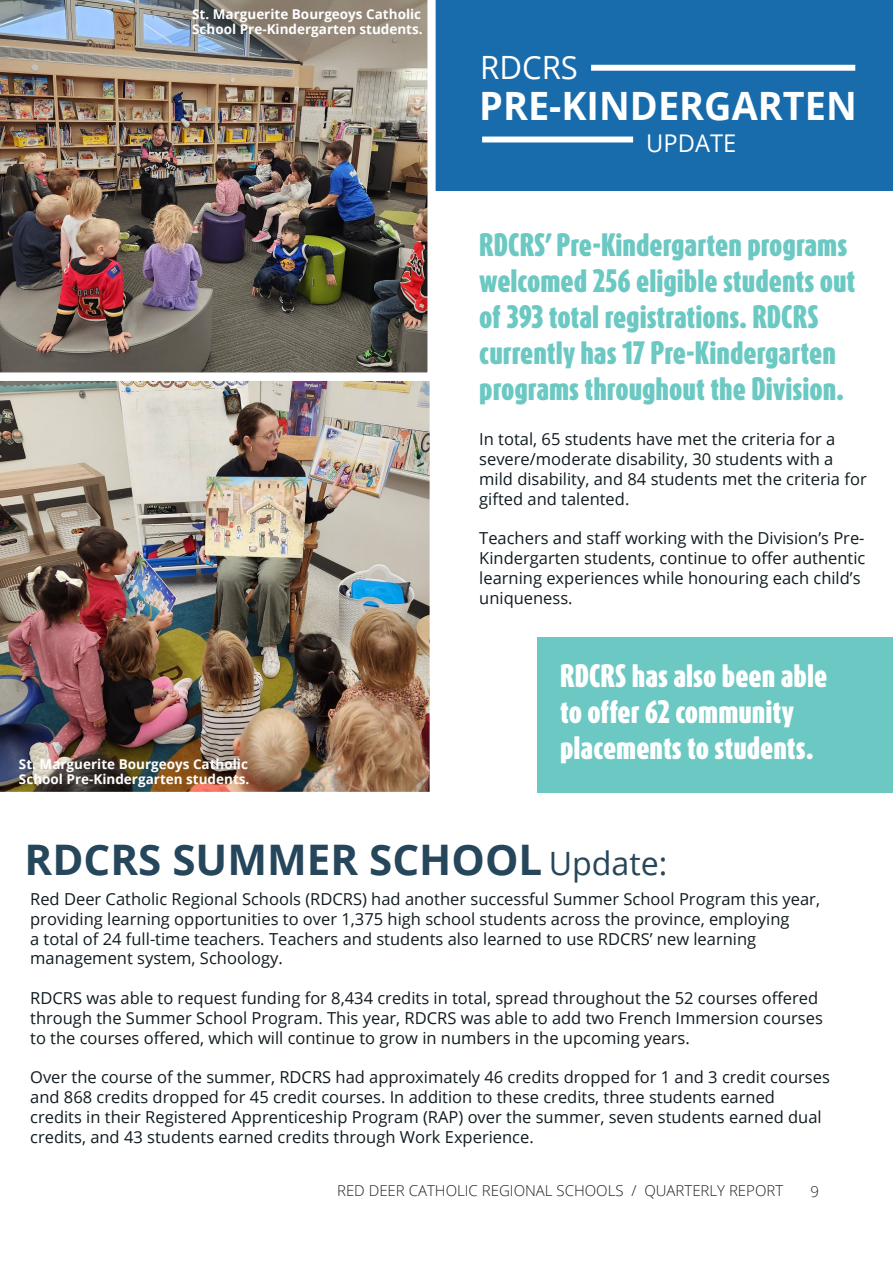
<style>
.page{position:relative;width:893px;height:1263px;background:#fff}
.page>*{position:absolute;margin:0;border:0;box-sizing:border-box;transform-origin:0 0}
.t1{font:700 42.15px "Open Sans";color:#25465b}
.Body_copy{font:700 39px "Open Sans";color:#fff}
.Body_copy-2{font:32.1px "Open Sans";color:#fff}
.t2{font:900 27px/36px "Dax Compact Pro";color:#6bc8c2}
.t3{font:900 27px/36px "Dax Compact Pro";color:#fff}
.Body_copy-3{font:24.45px "Open Sans";color:#fff}
.Page_Section_Title_-_Black{font:16.5px/19.8px "Open Sans";color:#101b20}
.Page_Section_Title_-_Black-2{font:300 15px "Open Sans";color:#231f20}
.Table_of_Contents_Numbers{font:300 15px "Open Sans";color:#231f20}
.Subhead{font:700 13.5px/15px "Open Sans";color:#fff}
.s1{font-weight:400;font-size:32.25px}
</style>
<div class="page">
<div style="left:0;top:0;width:893px;height:191px;background:#186cac"></div>
<div style="left:482px;top:137px;width:151px;height:5px;background:#fff"></div>
<div style="left:591px;top:65px;width:264px;height:6px;background:#fff"></div>
<div style="left:538px;top:637px;width:355px;height:155px;background:#6cc8c2"></div>
<img style="left:0;top:381px;width:430px;height:411px">
<img style="left:0;top:0;width:436px;height:373px">
<p class="Subhead" style="left:192px;top:6px;width:232px">St. Marguerite Bourgeoys Catholic<br>School Pre-Kindergarten students.</p>
<p class="Subhead" style="left:19px;top:756px;width:232px">St. Marguerite Bourgeoys Catholic<br>School Pre-Kindergarten students.</p>
<p class="Body_copy-2" style="left:480px;top:45px;width:99px">RDCRS</p>
<p class="Body_copy" style="left:479px;top:78px;width:379px">PRE-KINDERGARTEN</p>
<p class="Body_copy-3" style="left:646px;top:126px;width:92px">UPDATE</p>
<p class="t2" style="left:479px;top:226px;width:378px">RDCRS’ Pre-Kindergarten programs welcomed 256 eligible students out of 393 total registrations. RDCRS currently has 17 Pre-Kindergarten programs throughout the Division.</p>
<p class="Page_Section_Title_-_Black" style="left:479px;top:429px;width:389px">In total, 65 students have met the criteria for a severe/moderate disability, 30 students with a mild disability, and 84 students met the criteria for gifted and talented.</p>
<p class="Page_Section_Title_-_Black" style="left:479px;top:528px;width:388px">Teachers and staff working with the Division’s Pre-Kindergarten students, continue to offer authentic learning experiences while honouring each child’s uniqueness.</p>
<p class="t3" style="left:560px;top:657px;width:269px">RDCRS has also been able to offer 62 community placements to students.</p>
<p class="t1" style="left:25px;top:830px;width:644px">RDCRS SUMMER SCHOOL <span class="s1">Update:</span></p>
<p class="Page_Section_Title_-_Black" style="left:30px;top:889px;width:791px">Red Deer Catholic Regional Schools (RDCRS) had another successful Summer School Program this year, providing learning opportunities to over 1,375 high school students across the province, employing<br>a total of 24 full-time teachers. Teachers and students also learned to use RDCRS’ new learning management system, Schoology.</p>
<p class="Page_Section_Title_-_Black" style="left:30px;top:988px;width:794px">RDCRS was able to request funding for 8,434 credits in total, spread throughout the 52 courses offered through the Summer School Program. This year, RDCRS was able to add two French Immersion courses to the courses offered, which will continue to grow in numbers in the upcoming years.</p>
<p class="Page_Section_Title_-_Black" style="left:30px;top:1067px;width:801px">Over the course of the summer, RDCRS had approximately 46 credits dropped for 1 and 3 credit courses and 868 credits dropped for 45 credit courses. In addition to these credits, three students earned credits in their Registered Apprenticeship Program (RAP) over the summer, seven students earned dual credits, and 43 students earned credits through Work Experience.</p>
<p class="Page_Section_Title_-_Black-2" style="left:337px;top:1180px;width:448px">RED DEER CATHOLIC REGIONAL SCHOOLS / QUARTERLY REPORT</p>
<p class="Table_of_Contents_Numbers" style="left:810px;top:1181px;width:10px">9</p>
</div>
